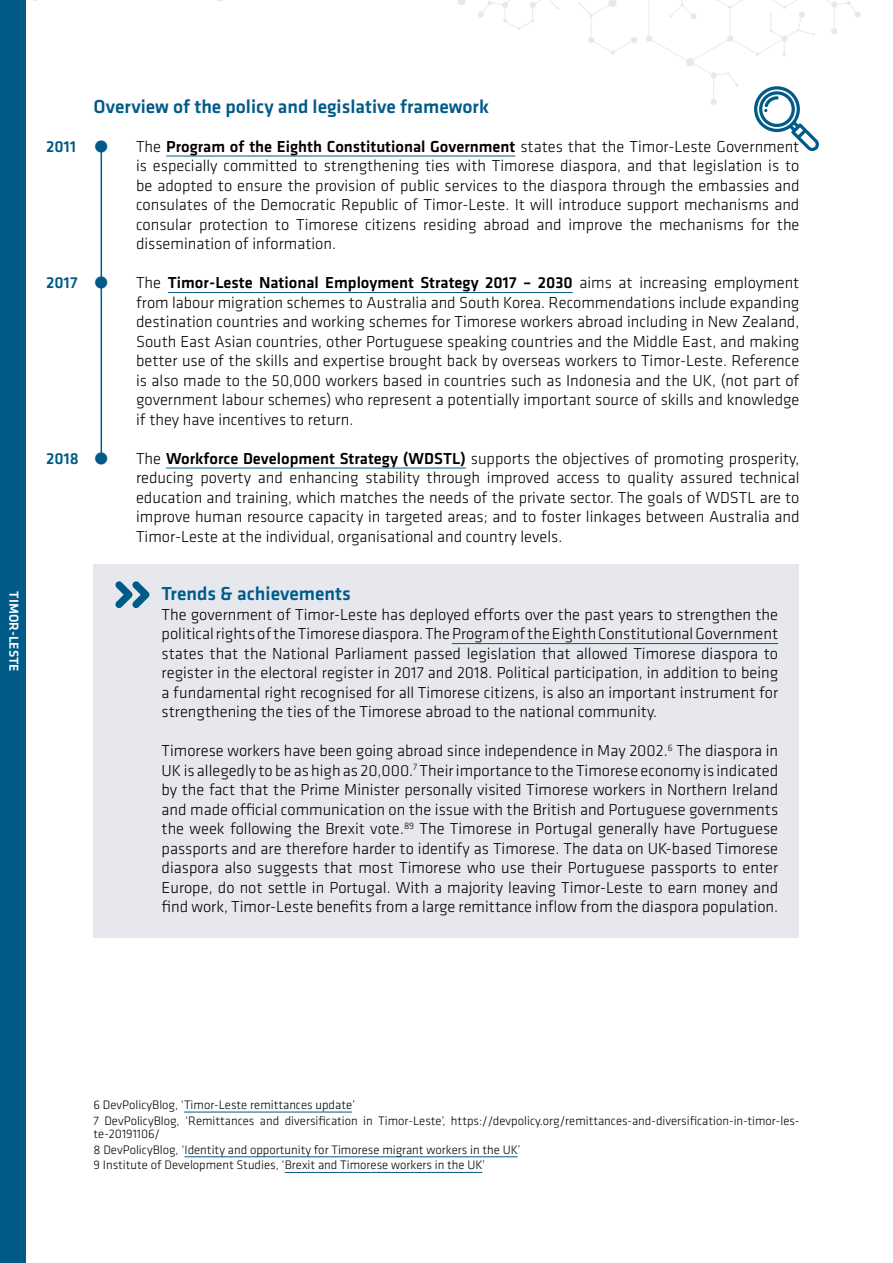
<style>
.page{position:relative;width:893px;height:1263px;background:#fff}
.page>*{position:absolute;margin:0;border:0;box-sizing:border-box;transform-origin:0 0}
.t1{font:500 19.5px "Klavika";color:#005b89}
.t2{font:300 16.5px/19.5px "Klavika";color:#000;text-align:justify}
.t3{font:500 16.5px "Klavika";color:#005b89}
.t4{font:500 13.5px "Klavika";color:#fff}
.t5{font:300 12.75px/15.6px "Klavika";color:#000}
.s1{font-weight:700;font-size:45px;color:#005b89}
.s2{font-weight:500}
</style>
<div class="page">
<div style="left:0;top:0;width:26px;height:1263px;background:#005b89"></div>
<svg style="left:578px;top:0;width:59px;height:55px"></svg>
<svg style="left:457px;top:0;width:102px;height:30px"></svg>
<hr style="left:166px;top:156px;width:349px;height:1px;background:#005b89">
<hr style="left:168px;top:292px;width:405px;height:1px;background:#005b89">
<hr style="left:166px;top:468px;width:300px;height:1px;background:#005b89">
<div style="left:94px;top:564px;width:705px;height:62px;background:#e7e8ee"></div>
<div style="left:94px;top:586px;width:705px;height:156px;background:#e7e8ee"></div>
<hr style="left:452px;top:643px;width:326px;height:1px;background:#005b89">
<div style="left:94px;top:722px;width:705px;height:215px;background:#e7e8ee"></div>
<hr style="left:184px;top:1112px;width:168px;height:1px;background:#005b89">
<hr style="left:184px;top:1156px;width:334px;height:1px;background:#005b89">
<hr style="left:285px;top:1172px;width:197px;height:1px;background:#005b89">
<hr style="left:101px;top:146px;width:1px;height:311px;background:#005b89">
<svg style="left:646px;top:0;width:215px;height:151px"></svg>
<svg style="left:115px;top:581px;width:35px;height:27px"></svg>
<p class="t4" style="left:23px;top:591px;width:82px;rotate:90deg">TIMOR-LESTE</p>
<p class="t3" style="left:46px;top:135px;width:32px">2011</p>
<p class="t3" style="left:46px;top:271px;width:33px">2017</p>
<p class="t3" style="left:46px;top:447px;width:34px">2018</p>
<p class="t1" style="left:94px;top:93px;width:397px">Overview of the policy and legislative framework</p>
<p class="t2" style="left:136px;top:136px;width:665px;text-indent:-43px"><span class="s1">•</span> The <span class="s2">Program of the Eighth Constitutional Government</span> states that the Timor-Leste Government is especially committed to strengthening ties with Timorese diaspora, and that legislation is to be adopted to ensure the provision of public services to the diaspora through the embassies and consulates of the Democratic Republic of Timor-Leste. It will introduce support mechanisms and consular protection to Timorese citizens residing abroad and improve the mechanisms for the dissemination of information.</p>
<p class="t2" style="left:136px;top:273px;width:665px;text-indent:-43px"><span class="s1">•</span> The <span class="s2">Timor-Leste National Employment Strategy 2017 – 2030</span> aims at increasing employment from labour migration schemes to Australia and South Korea. Recommendations include expanding destination countries and working schemes for Timorese workers abroad including in New Zealand, South East Asian countries, other Portuguese speaking countries and the Middle East, and making better use of the skills and expertise brought back by overseas workers to Timor-Leste. Reference is also made to the 50,000 workers based in countries such as Indonesia and the UK, (not part of government labour schemes) who represent a potentially important source of skills and knowledge if they have incentives to return.</p>
<p class="t2" style="left:136px;top:448px;width:665px;text-indent:-43px"><span class="s1">•</span> The <span class="s2">Workforce Development Strategy (WDSTL)</span> supports the objectives of promoting prosperity, reducing poverty and enhancing stability through improved access to quality assured technical education and training, which matches the needs of the private sector. The goals of WDSTL are to improve human resource capacity in targeted areas; and to foster linkages between Australia and Timor-Leste at the individual, organisational and country levels.</p>
<p class="t1" style="left:162px;top:580px;width:191px">Trends &amp; achievements</p>
<p class="t2" style="left:162px;top:604px;width:618px">The government of Timor-Leste has deployed efforts over the past years to strengthen the political rights of the Timorese diaspora. The Program of the Eighth Constitutional Government states that the National Parliament passed legislation that allowed Timorese diaspora to register in the electoral register in 2017 and 2018. Political participation, in addition to being a fundamental right recognised for all Timorese citizens, is also an important instrument for strengthening the ties of the Timorese abroad to the national community.</p>
<p class="t2" style="left:162px;top:741px;width:618px">Timorese workers have been going abroad since independence in May 2002.<sup>6</sup> The diaspora in UK is allegedly to be as high as 20,000.<sup>7</sup> Their importance to the Timorese economy is indicated by the fact that the Prime Minister personally visited Timorese workers in Northern Ireland and made official communication on the issue with the British and Portuguese governments the week following the Brexit vote.<sup>89</sup> The Timorese in Portugal generally have Portuguese passports and are therefore harder to identify as Timorese. The data on UK-based Timorese diaspora also suggests that most Timorese who use their Portuguese passports to enter Europe, do not settle in Portugal. With a majority leaving Timor-Leste to earn money and find work, Timor-Leste benefits from a large remittance inflow from the diaspora population.</p>
<p class="t5" style="left:94px;top:1097px;width:707px">6 DevPolicyBlog, ‘Timor-Leste remittances update’<br>7 DevPolicyBlog, ‘Remittances and diversification in Timor-Leste’, https://devpolicy.org/remittances-and-diversification-in-timor-les-</p>
<p class="t5" style="left:94px;top:1126px;width:428px">te-20191106/<br>8 DevPolicyBlog, ‘Identity and opportunity for Timorese migrant workers in the UK’<br>9 Institute of Development Studies, ‘Brexit and Timorese workers in the UK’</p>
</div>
